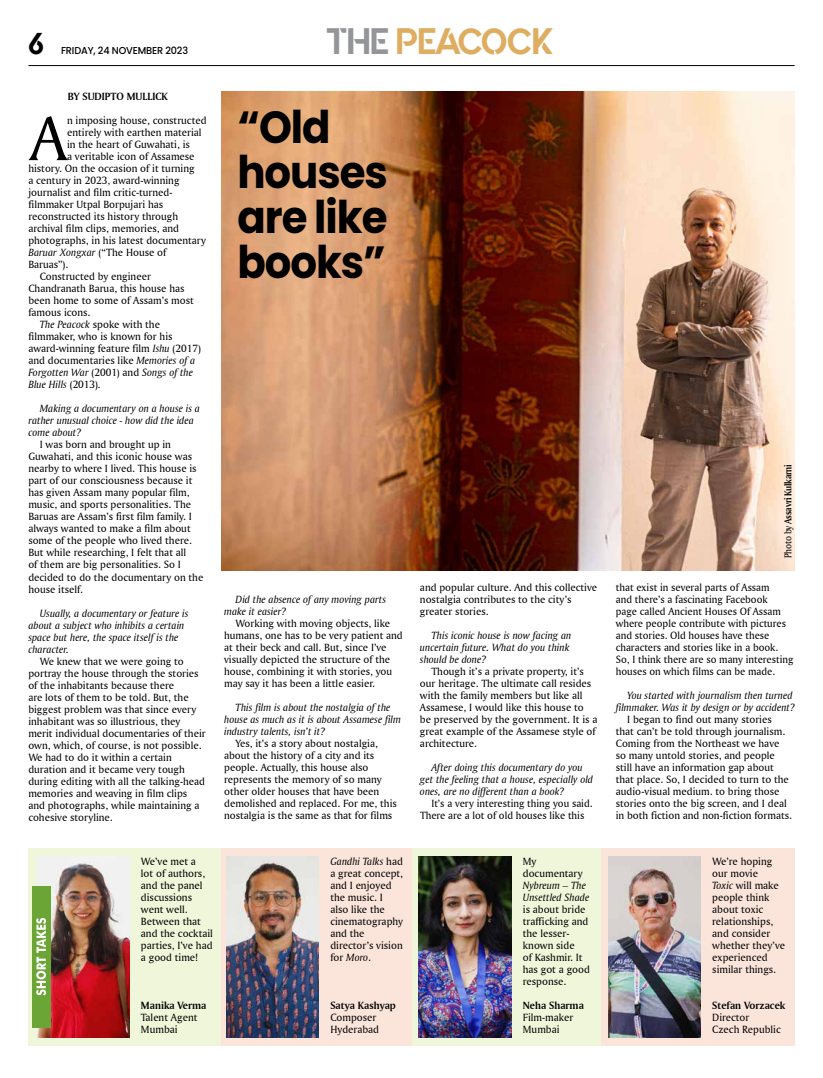
<style>
.page{position:relative;width:823px;height:1078px;background:#fff}
.page>*{position:absolute;margin:0;border:0;box-sizing:border-box;transform-origin:0 0}
.t1{font:66px "Amerigo BT Roman A";color:#000}
.t2{font:700 45px/45px "Poppins";letter-spacing:-.025em;color:#000;scale:.93 1}
.t3{font:36.7px "Quantify";color:#dead60;scale:.95 1}
.t4{font:30px "Quantify";color:#000}
.t5{font:11px/12px "Amerigo BT Roman A";color:#000}
.t6{font:11px/12px "Amerigo BT Italic A";color:#000}
.t7{font:11px "Amerigo BT Bold A";color:#000}
.t8{font:10.5px "Amerigo BT Bold A";letter-spacing:-.025em;color:#000;scale:.89 1}
.t9{font:500 10px "Poppins";letter-spacing:-.015em;color:#000}
.s1{color:#939598}
.s2{font-family:"Amerigo BT Roman A"}
.s3{font-family:"Amerigo BT Italic A"}
</style>
<div class="page">
<hr style="left:28px;top:65px;width:766px;height:1px;background:#000">
<div style="left:28px;top:848px;width:766px;height:197px;background:#f0f6da"></div>
<div style="left:220px;top:848px;width:191px;height:197px;background:#fbe5db"></div>
<div style="left:600px;top:848px;width:194px;height:197px;background:#fbe5db"></div>
<img style="left:37px;top:856px;width:92px;height:180px">
<img style="left:226px;top:856px;width:92px;height:180px">
<img style="left:608px;top:856px;width:92px;height:180px">
<img style="left:418px;top:856px;width:92px;height:180px">
<div style="left:32px;top:885px;width:18px;height:142px;background:#6ba535"></div>
<svg style="left:36px;top:918px;width:10px;height:77px"></svg>
<img style="left:221px;top:92px;width:573px;height:479px">
<h3 class="t4" style="left:28px;top:27px;width:17px">6</h3>
<p class="t9" style="left:61px;top:45px;width:128px">FRIDAY, 24 NOVEMBER 2023</p>
<h3 class="t3" style="left:326px;top:20px;width:241px"><span class="s1">THE</span> PEACOCK</h3>
<p class="t7" style="left:68px;top:90px;width:101px">BY SUDIPTO MULLICK</p>
<h1 class="t1" style="left:30px;top:98px;width:39px">A</h1>
<p class="t5" style="left:67px;top:114px;width:141px">n imposing house, constructed</p>
<p class="t5" style="left:67px;top:126px;width:136px">entirely with earthen material</p>
<p class="t5" style="left:67px;top:138px;width:124px">in the heart of Guwahati, is</p>
<p class="t5" style="left:67px;top:150px;width:129px">a veritable icon of Assamese</p>
<p class="t5" style="left:28px;top:162px;width:168px">history. On the occasion of it turning</p>
<p class="t5" style="left:28px;top:174px;width:153px">a century in 2023, award-winning</p>
<p class="t5" style="left:28px;top:186px;width:145px">journalist and film critic-turned-</p>
<p class="t5" style="left:28px;top:198px;width:136px">filmmaker Utpal Borpujari has</p>
<p class="t5" style="left:28px;top:210px;width:151px">reconstructed its history through</p>
<p class="t5" style="left:28px;top:222px;width:152px">archival film clips, memories, and</p>
<p class="t5" style="left:28px;top:234px;width:179px">photographs, in his latest documentary</p>
<p class="t6" style="left:28px;top:246px;width:139px">Baruar Xongxar <span class="s2">(“The House of</span></p>
<p class="t5" style="left:28px;top:258px;width:41px">Baruas”).</p>
<p class="t5" style="left:40px;top:270px;width:113px">Constructed by engineer</p>
<p class="t5" style="left:28px;top:282px;width:158px">Chandranath Barua, this house has</p>
<p class="t5" style="left:28px;top:294px;width:167px">been home to some of Assam’s most</p>
<p class="t5" style="left:28px;top:306px;width:63px">famous icons.</p>
<p class="t5" style="left:40px;top:318px;width:122px"><span class="s3">The Peacock</span> spoke with the</p>
<p class="t5" style="left:28px;top:330px;width:146px">filmmaker, who is known for his</p>
<p class="t5" style="left:28px;top:342px;width:174px">award-winning feature film <span class="s3">Ishu</span> (2017)</p>
<p class="t5" style="left:28px;top:354px;width:168px">and documentaries like <span class="s3">Memories of a</span></p>
<p class="t6" style="left:28px;top:366px;width:166px">Forgotten War <span class="s2">(2001) and</span> Songs of the<br>Blue Hills <span class="s2">(2013)</span>.</p>
<p class="t6" style="left:28px;top:402px;width:173px;text-indent:11px">Making a documentary on a house is a rather unusual choice - how did the idea come about?</p>
<p class="t5" style="left:28px;top:438px;width:176px;text-indent:11px">I was born and brought up in Guwahati, and this iconic house was nearby to where I lived. This house is part of our consciousness because it has given Assam many popular film, music, and sports personalities. The Baruas are Assam’s first film family. I always wanted to make a film about some of the people who lived there.<br>But while researching, I felt that all<br>of them are big personalities. So I decided to do the documentary on the house itself.</p>
<p class="t6" style="left:28px;top:606px;width:161px;text-indent:11px">Usually, a documentary or feature is about a subject who inhibits a certain space but here, the space itself is the character.</p>
<p class="t5" style="left:28px;top:654px;width:179px;text-indent:11px">We knew that we were going to portray the house through the stories of the inhabitants because there<br>are lots of them to be told. But, the biggest problem was that since every inhabitant was so illustrious, they merit individual documentaries of their own, which, of course, is not possible.<br>We had to do it within a certain duration and it became very tough during editing with all the talking-head memories and weaving in film clips and photographs, while maintaining a cohesive storyline.</p>
<h2 class="t2" style="left:237px;top:105px;width:163px">“Old houses are like books”</h2>
<p class="t6" style="left:224px;top:592px;width:163px;text-indent:11px">Did the absence of any moving parts make it easier?</p>
<p class="t5" style="left:224px;top:616px;width:180px;text-indent:11px">Working with moving objects, like humans, one has to be very patient and at their beck and call. But, since I’ve visually depicted the structure of the house, combining it with stories, you may say it has been a little easier.</p>
<p class="t6" style="left:224px;top:700px;width:178px;text-indent:11px">This film is about the nostalgia of the house as much as it is about Assamese film industry talents, isn’t it?</p>
<p class="t5" style="left:224px;top:736px;width:174px;text-indent:11px">Yes, it’s a story about nostalgia, about the history of a city and its people. Actually, this house also represents the memory of so many other older houses that have been demolished and replaced. For me, this nostalgia is the same as that for films</p>
<p class="t5" style="left:141px;top:854px;width:73px">We’ve met a<br>lot of authors, and the panel discussions went well.<br>Between that and the cocktail parties, I’ve had a good time!</p>
<p class="t7" style="left:141px;top:998px;width:67px">Manika Verma</p>
<p class="t5" style="left:141px;top:1011px;width:58px">Talent Agent<br>Mumbai</p>
<p class="t6" style="left:330px;top:854px;width:74px">Gandhi Talks <span class="s2">had</span></p>
<p class="t5" style="left:330px;top:867px;width:74px">a great concept, and I enjoyed the music. I also like the cinematography and the director’s vision for <span class="s3">Moro</span>.</p>
<p class="t7" style="left:330px;top:998px;width:67px">Satya Kashyap</p>
<p class="t5" style="left:330px;top:1011px;width:50px">Composer<br>Hyderabad</p>
<p class="t5" style="left:420px;top:580px;width:179px">and popular culture. And this collective nostalgia contributes to the city’s greater stories.</p>
<p class="t6" style="left:420px;top:628px;width:153px;text-indent:11px">This iconic house is now facing an uncertain future. What do you think should be done?</p>
<p class="t5" style="left:420px;top:664px;width:179px;text-indent:11px">Though it’s a private property, it’s our heritage. The ultimate call resides with the family members but like all Assamese, I would like this house to be preserved by the government. It is a great example of the Assamese style of architecture.</p>
<p class="t6" style="left:420px;top:760px;width:174px;text-indent:11px">After doing this documentary do you get the feeling that a house, especially old ones, are no different than a book?</p>
<p class="t5" style="left:420px;top:796px;width:174px;text-indent:11px">It’s a very interesting thing you said.<br>There are a lot of old houses like this</p>
<p class="t5" style="left:522px;top:855px;width:61px">My documentary</p>
<p class="t6" style="left:522px;top:878px;width:68px">Nybreum – The<br>Unsettled Shade</p>
<p class="t5" style="left:522px;top:903px;width:68px">is about bride trafficking and the lesser&shy;known side<br>of Kashmir. It has got a good response.</p>
<p class="t7" style="left:522px;top:998px;width:62px">Neha Sharma</p>
<p class="t5" style="left:522px;top:1011px;width:52px">Film-maker<br>Mumbai</p>
<p class="t8" style="left:781px;top:558px;width:106px;rotate:-90deg"><span class="s2">Photo by</span> Assavri Kulkarni</p>
<p class="t5" style="left:615px;top:580px;width:179px">that exist in several parts of Assam<br>and there’s a fascinating Facebook<br>page called Ancient Houses Of Assam where people contribute with pictures and stories. Old houses have these characters and stories like in a book.<br>So, I think there are so many interesting houses on which films can be made.</p>
<p class="t6" style="left:615px;top:688px;width:180px;text-align:right">You started with journalism then turned filmmaker. Was it by design or by accident?</p>
<p class="t5" style="left:615px;top:712px;width:177px;text-indent:11px">I began to find out many stories that can’t be told through journalism.<br>Coming from the Northeast we have so many untold stories, and people still have an information gap about that place. So, I decided to turn to the audio-visual medium. to bring those stories onto the big screen, and I deal in both fiction and non-fiction formats.</p>
<p class="t5" style="left:711px;top:855px;width:74px">We’re hoping our movie<br><span class="s3">Toxic</span> will make people think about toxic relationships, and consider whether they’ve experienced similar things.</p>
<p class="t7" style="left:711px;top:998px;width:75px">Stefan Vorzacek</p>
<p class="t5" style="left:711px;top:1011px;width:70px">Director<br>Czech Republic</p>
</div>
